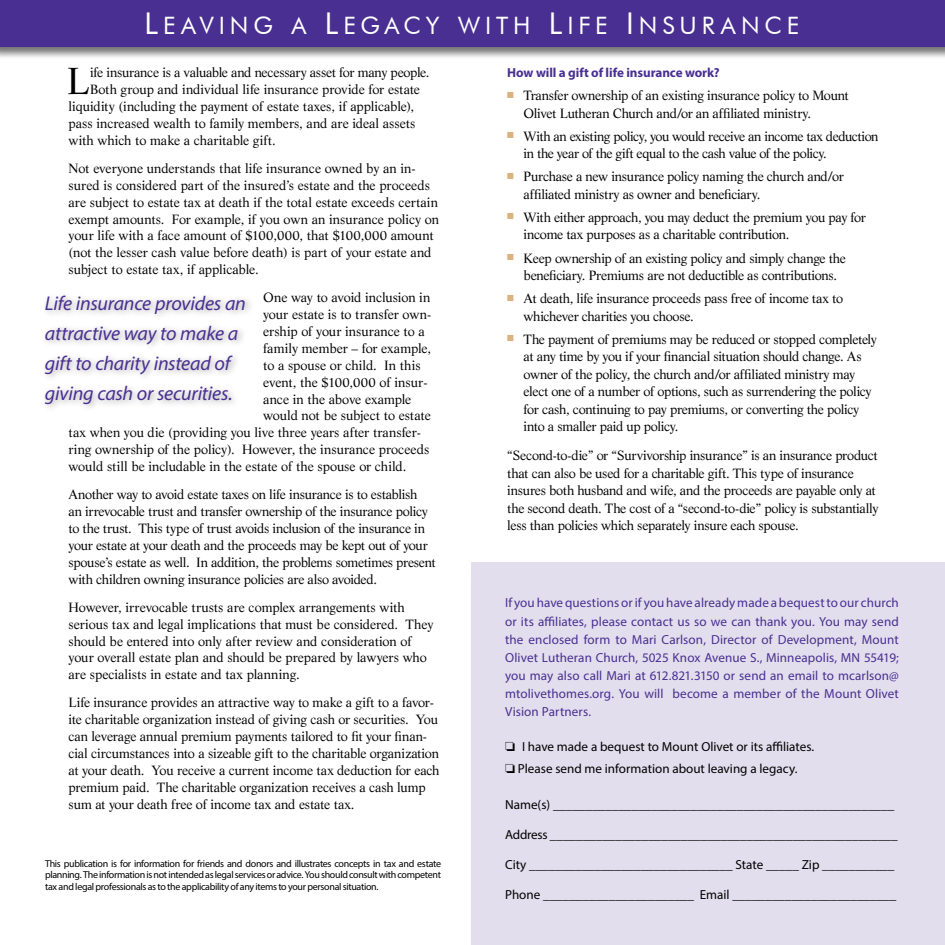
<style>
.page{position:relative;width:945px;height:945px;background:#fff}
.page>*{position:absolute;margin:0;border:0;box-sizing:border-box;transform-origin:0 0}
.t1{font:36.75px "Life";color:#000}
.t2{font:24px "Futura BT Book SC800";letter-spacing:.205em;color:#fff}
.t3{font:italic 20px/30px "Myriad Pro";letter-spacing:-.01em;color:#492f92}
.t4{font:13.12px/16.9px "Life";letter-spacing:-.015em;color:#000}
.t5{font:13.12px/18.1px "Myriad Pro";letter-spacing:.01em;color:#492f92;text-align:justify}
.t6{font:13.12px "Myriad Pro";color:#000}
.t7{font:13.12px/17.5px "Life";letter-spacing:-.035em;color:#000}
.t8{font:13.12px "Myriad Pro";letter-spacing:-.02em;color:#000}
.t9{font:700 13.12px "Myriad Pro";letter-spacing:-.005em;color:#492f92}
.t10{font:10px/11.2px "Myriad Pro";letter-spacing:-.035em;color:#000;text-align:justify}
.s1{font-size:30px}
</style>
<div class="page">
<div style="left:0;top:0;width:945px;height:59px;background:#000;opacity:.55"></div>
<div style="left:0;top:0;width:945px;height:46px;background:#492f92"></div>
<div style="left:41px;top:292px;width:213px;height:121px;background:#000;opacity:.35"></div>
<div style="left:471px;top:562px;width:474px;height:383px;background:#e2deed"></div>
<h2 class="t2" style="left:145px;top:10px;width:656px"><span class="s1">L</span> EAVING A <span class="s1">L</span> EGACY WITH <span class="s1">L</span> IFE <span class="s1">I</span> NSURANCE</h2>
<h1 class="t1" style="left:67px;top:59px;width:25px">L</h1>
<p class="t4" style="left:90px;top:64px;width:341px">ife insurance is a valuable and necessary asset for many people.</p>
<p class="t4" style="left:90px;top:81px;width:332px">Both group and individual life insurance provide for estate</p>
<p class="t4" style="left:69px;top:98px;width:347px">liquidity (including the payment of estate taxes, if applicable),</p>
<p class="t4" style="left:69px;top:115px;width:348px">pass increased wealth to family members, and are ideal assets</p>
<p class="t4" style="left:69px;top:132px;width:209px">with which to make a charitable gift.</p>
<p class="t4" style="left:69px;top:160px;width:372px">Not everyone understands that life insurance owned by an in&shy;sured is considered part of the insured’s estate and the proceeds are subject to estate tax at death if the total estate exceeds certain exempt amounts. For example, if you own an insurance policy on your life with a face amount of $100,000, that $100,000 amount (not the lesser cash value before death) is part of your estate and subject to estate tax, if applicable.</p>
<p class="t4" style="left:263px;top:289px;width:169px">One way to avoid inclusion in</p>
<p class="t4" style="left:263px;top:306px;width:170px">your estate is to transfer own-</p>
<p class="t4" style="left:263px;top:323px;width:163px">ership of your insurance to a</p>
<p class="t4" style="left:263px;top:340px;width:169px">family member – for example,</p>
<p class="t4" style="left:263px;top:357px;width:159px">to a spouse or child. In this</p>
<p class="t4" style="left:263px;top:373px;width:166px">event, the $100,000 of insur-</p>
<p class="t4" style="left:263px;top:390px;width:150px">ance in the above example</p>
<p class="t4" style="left:263px;top:407px;width:169px">would not be subject to estate</p>
<p class="t4" style="left:69px;top:424px;width:354px">tax when you die (providing you live three years after transfer-</p>
<p class="t4" style="left:69px;top:441px;width:362px">ring ownership of the policy). However, the insurance proceeds</p>
<p class="t4" style="left:69px;top:458px;width:339px">would still be includable in the estate of the spouse or child.</p>
<p class="t4" style="left:69px;top:486px;width:369px">Another way to avoid estate taxes on life insurance is to establish<br>an irrevocable trust and transfer ownership of the insurance policy to the trust. This type of trust avoids inclusion of the insurance in your estate at your death and the proceeds may be kept out of your spouse’s estate as well. In addition, the problems sometimes present with children owning insurance policies are also avoided.</p>
<p class="t4" style="left:69px;top:598px;width:366px">However, irrevocable trusts are complex arrangements with serious tax and legal implications that must be considered. They should be entered into only after review and consideration of your overall estate plan and should be prepared by lawyers who are specialists in estate and tax planning.</p>
<p class="t4" style="left:69px;top:694px;width:373px">Life insurance provides an attractive way to make a gift to a favor&shy;ite charitable organization instead of giving cash or securities. You can leverage annual premium payments tailored to fit your finan&shy;cial circumstances into a sizeable gift to the charitable organization at your death. You receive a current income tax deduction for each premium paid. The charitable organization receives a cash lump sum at your death free of income tax and estate tax.</p>
<h3 class="t3" style="left:45px;top:288px;width:203px">Life insurance provides an attractive way to make a gift to charity instead of giving cash or securities.</h3>
<p class="t10" style="left:45px;top:858px;width:398px">This publication is for information for friends and donors and illustrates concepts in tax and estate planning. The information is not intended as legal services or advice. You should consult with competent tax and legal professionals as to the applicability of any items to your personal situation.</p>
<p class="t9" style="left:507px;top:64px;width:214px">How will a gift of life insurance work?</p>
<p class="t4" style="left:524px;top:86px;width:327px;line-height:17.5px;text-indent:-16px"><sup>■</sup> Transfer ownership of an existing insurance policy to Mount<br>Olivet Lutheran Church and/or an affiliated ministry.</p>
<p class="t7" style="left:524px;top:127px;width:356px;text-indent:-16px"><sup>■</sup> With an existing policy, you would receive an income tax deduction in the year of the gift equal to the cash value of the policy.</p>
<p class="t4" style="left:524px;top:168px;width:322px;line-height:17.5px;text-indent:-16px"><sup>■</sup> Purchase a new insurance policy naming the church and/or affiliated ministry as owner and beneficiary.</p>
<p class="t4" style="left:524px;top:208px;width:344px;line-height:17.5px;text-indent:-16px"><sup>■</sup> With either approach, you may deduct the premium you pay for income tax purposes as a charitable contribution.</p>
<p class="t4" style="left:507px;top:249px;width:340px;line-height:17.5px;text-align:center"><sup>■</sup> Keep ownership of an existing policy and simply change the beneficiary. Premiums are not deductible as contributions.</p>
<p class="t4" style="left:524px;top:290px;width:321px;line-height:17.5px;text-indent:-16px"><sup>■</sup> At death, life insurance proceeds pass free of income tax to whichever charities you choose.</p>
<p class="t4" style="left:524px;top:330px;width:355px;line-height:17.5px;text-indent:-16px"><sup>■</sup> The payment of premiums may be reduced or stopped completely at any time by you if your financial situation should change. As owner of the policy, the church and/or affiliated ministry may elect one of a number of options, such as surrendering the policy for cash, continuing to pay premiums, or converting the policy into a smaller paid up policy.</p>
<p class="t4" style="left:507px;top:446px;width:373px;line-height:17.5px">“Second-to-die” or “Survivorship insurance” is an insurance product that can also be used for a charitable gift. This type of insurance insures both husband and wife, and the proceeds are payable only at the second death. The cost of a “second-to-die” policy is substantially less than policies which separately insure each spouse.</p>
<p class="t5" style="left:505px;top:594px;width:395px">If you have questions or if you have already made a bequest to our church or its affiliates, please contact us so we can thank you. You may send the enclosed form to Mari Carlson, Director of Development, Mount Olivet Lutheran Church, 5025 Knox Avenue S., Minneapolis, MN 55419; you may also call Mari at 612.821.3150 or send an email to mcarlson@ mtolivethomes.org. You will become a member of the Mount Olivet Vision Partners.</p>
<p class="t6" style="left:505px;top:738px;width:311px">□ I have made a bequest to Mount Olivet or its affiliates.</p>
<p class="t6" style="left:505px;top:761px;width:294px">□ Please send me information about leaving a legacy.</p>
<p class="t6" style="left:505px;top:796px;width:391px">Name(s) ____________________________________________________</p>
<p class="t8" style="left:505px;top:826px;width:394px">Address _____________________________________________________</p>
<p class="t6" style="left:505px;top:856px;width:391px">City _______________________________ State _____ Zip ___________</p>
<p class="t6" style="left:505px;top:886px;width:393px">Phone _______________________ Email _________________________</p>
</div>
